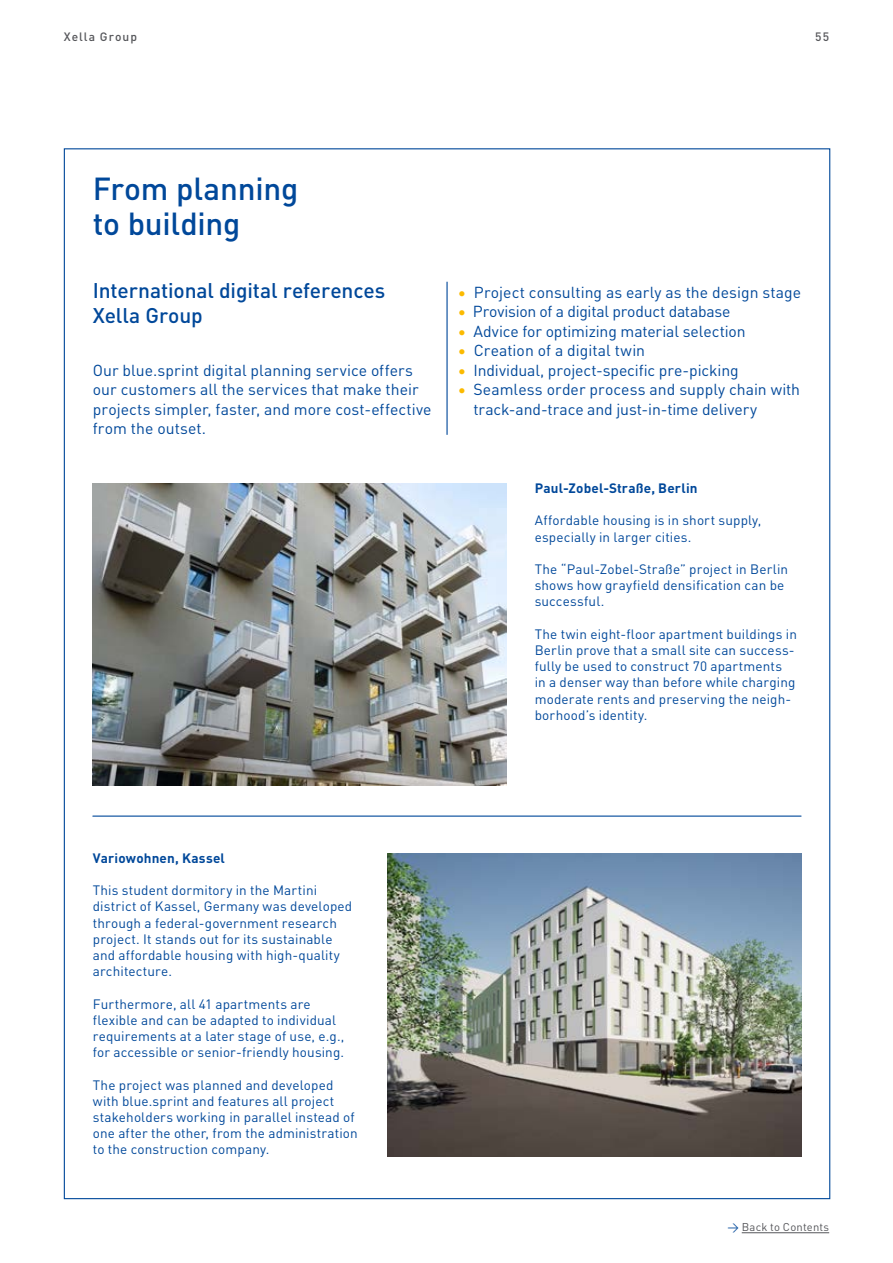
<style>
.page{position:relative;width:893px;height:1263px;background:#fff}
.page>*{position:absolute;margin:0;border:0;box-sizing:border-box;transform-origin:0 0}
.t1{font:500 31.5px/34.5px "DIN Pro";letter-spacing:-.01em;color:#00489a}
.t2{font:500 21px/25.2px "DIN Pro";letter-spacing:-.005em;color:#00489a}
.t3{font:15.75px/19.5px "DIN Pro";color:#00489a}
.t4{font:13.5px/16.2px "DIN Pro";letter-spacing:.01em;color:#00489a}
.t5{font:700 13.5px "DIN Pro";letter-spacing:.01em;color:#00489a}
.t6{font:500 12px "DIN Pro";letter-spacing:.09em;color:#55565a}
.t7{font:11.25px "DIN Pro";letter-spacing:.02em;color:#55565a}
.s1{color:#fbba00}
.s2{color:#00489a}
</style>
<div class="page">
<hr style="left:742px;top:1232px;width:87px;height:1px;background:#55565a">
<hr style="left:446px;top:282px;width:2px;height:153px;background:#00489a">
<hr style="left:93px;top:815px;width:708px;height:2px;background:#00489a">
<img style="left:92px;top:483px;width:414px;height:303px">
<img style="left:387px;top:853px;width:414px;height:304px">
<p class="t6" style="left:64px;top:28px;width:75px">Xella Group</p>
<p class="t6" style="left:815px;top:28px;width:15px">55</p>
<h1 class="t1" style="left:93px;top:170px;width:207px">From planning to building</h1>
<h2 class="t2" style="left:93px;top:276px;width:294px">International digital references<br>Xella Group</h2>
<p class="t3" style="left:93px;top:359px;width:340px">Our blue.sprint digital planning service offers our customers all the services that make their projects simpler, faster, and more cost-effective from the outset.</p>
<p class="t3" style="left:458px;top:281px;width:345px"><span class="s1">•</span> Project consulting as early as the design stage</p>
<p class="t3" style="left:458px;top:301px;width:274px"><span class="s1">•</span> Provision of a digital product database</p>
<p class="t3" style="left:458px;top:320px;width:289px"><span class="s1">•</span> Advice for optimizing material selection</p>
<p class="t3" style="left:458px;top:340px;width:189px"><span class="s1">•</span> Creation of a digital twin</p>
<p class="t3" style="left:458px;top:359px;width:283px"><span class="s1">•</span> Individual, project-specific pre-picking</p>
<p class="t3" style="left:473px;top:379px;width:328px;text-indent:-16px"><span class="s1">•</span> Seamless order process and supply chain with track-and-trace and just-in-time delivery</p>
<p class="t5" style="left:535px;top:478px;width:164px">Paul-Zobel-Straße, Berlin</p>
<p class="t4" style="left:535px;top:512px;width:228px">Affordable housing is in short supply, especially in larger cities.</p>
<p class="t4" style="left:535px;top:560px;width:255px">The “Paul-Zobel-Straße” project in Berlin shows how grayfield densification can be successful.</p>
<p class="t4" style="left:535px;top:625px;width:264px">The twin eight-floor apartment buildings in Berlin prove that a small site can success&shy;fully be used to construct 70 apartments<br>in a denser way than before while charging moderate rents and preserving the neigh&shy;borhood’s identity.</p>
<p class="t5" style="left:93px;top:847px;width:134px">Variowohnen, Kassel</p>
<p class="t4" style="left:93px;top:881px;width:261px">This student dormitory in the Martini district of Kassel, Germany was developed through a federal-government research project. It stands out for its sustainable and affordable housing with high-quality architecture.</p>
<p class="t4" style="left:93px;top:995px;width:253px">Furthermore, all 41 apartments are flexible and can be adapted to individual requirements at a later stage of use, e.g., for accessible or senior-friendly housing.</p>
<p class="t4" style="left:93px;top:1076px;width:266px">The project was planned and developed with blue.sprint and features all project stakeholders working in parallel instead of one after the other, from the administration to the construction company.</p>
<p class="t7" style="left:727px;top:1218px;width:103px"><span class="s2">→</span> Back to Contents</p>
</div>
